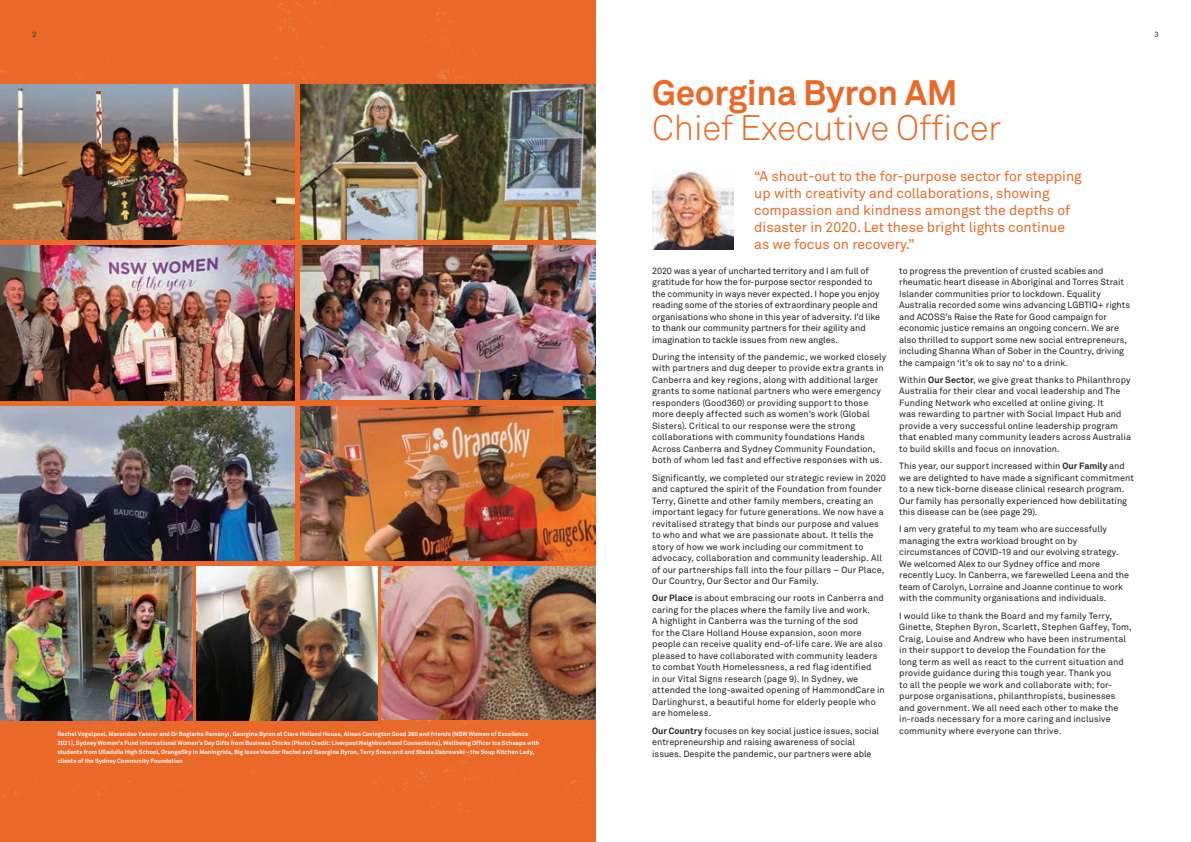
<style>
.page{position:relative;width:1191px;height:842px;background:#fff}
.page>*{position:absolute;margin:0;border:0;box-sizing:border-box;transform-origin:0 0}
.t1{font:300 35px "Akkurat";letter-spacing:-.01em;color:#ea6928}
.t2{font:700 35px "Akkurat";letter-spacing:-.01em;color:#ea6928}
.t3{font:14px/17px "Akkurat";color:#ea6928}
.t4{font:9px/11.5px "Akkurat";letter-spacing:.005em;color:#231f20}
.t5{font:8px "Work Sans";color:#0d4551}
.t6{font:8px "Work Sans";color:#231f20}
.t7{font:700 6px/9px "Akkurat";color:#fff}
.s1{font-weight:700}
</style>
<div class="page">
<div style="left:0;top:0;width:595px;height:842px;background:#ea6928"></div>
<img style="left:652px;top:170px;width:81px;height:79px">
<img style="left:0;top:245px;width:295px;height:155px">
<img style="left:0;top:84px;width:295px;height:155px">
<img style="left:381px;top:566px;width:214px;height:154px">
<img style="left:197px;top:566px;width:181px;height:155px">
<img style="left:0;top:566px;width:193px;height:155px">
<img style="left:300px;top:85px;width:295px;height:154px">
<img style="left:300px;top:245px;width:295px;height:155px">
<img style="left:300px;top:406px;width:295px;height:154px">
<img style="left:0;top:406px;width:295px;height:154px">
<p class="t5" style="left:32px;top:29px;width:6px">2</p>
<p class="t6" style="left:1154px;top:29px;width:6px">3</p>
<p class="t7" style="left:57px;top:729px;width:483px">Rachel Vogelpoel, Marandoo Yanner and Dr Boglarka Reményi, Georgina Byron at Clare Holland House, Alison Covington Good 360 and friends (NSW Women of Excellence 2021), Sydney Women’s Fund International Women’s Day Gifts from Business Chicks (Photo Credit: Liverpool Neighbourhood Connections), Wellbeing Officer Ice Schaaps with students from Ulladulla High School, OrangeSky in Maningrida, Big Issue Vendor Rachel and Georgina Byron, Terry Snow and and Stasia Dabrowski - the Soup Kitchen Lady, clients of the Sydney Community Foundation</p>
<h1 class="t2" style="left:652px;top:70px;width:307px">Georgina Byron AM</h1>
<h1 class="t1" style="left:652px;top:105px;width:351px">Chief Executive Officer</h1>
<h2 class="t3" style="left:754px;top:168px;width:329px">“A shout-out to the for-purpose sector for stepping up with creativity and collaborations, showing compassion and kindness amongst the depths of disaster in 2020. Let these bright lights continue as we focus on recovery.”</h2>
<p class="t4" style="left:652px;top:265px;width:229px">2020 was a year of uncharted territory and I am full of gratitude for how the for-purpose sector responded to the community in ways never expected. I hope you enjoy reading some of the stories of extraordinary people and organisations who shone in this year of adversity. I’d like to thank our community partners for their agility and imagination to tackle issues from new angles.</p>
<p class="t4" style="left:652px;top:351px;width:236px">During the intensity of the pandemic, we worked closely with partners and dug deeper to provide extra grants in Canberra and key regions, along with additional larger grants to some national partners who were emergency responders (Good360) or providing support to those more deeply affected such as women’s work (Global Sisters). Critical to our response were the strong collaborations with community foundations Hands Across Canberra and Sydney Community Foundation, both of whom led fast and effective responses with us.</p>
<p class="t4" style="left:652px;top:471px;width:235px">Significantly, we completed our strategic review in 2020 and captured the spirit of the Foundation from founder Terry, Ginette and other family members, creating an important legacy for future generations. We now have a revitalised strategy that binds our purpose and values to who and what we are passionate about. It tells the story of how we work including our commitment to advocacy, collaboration and community leadership. All of our partnerships fall into the four pillars – Our Place, Our Country, Our Sector and Our Family.</p>
<p class="t4" style="left:652px;top:592px;width:234px"><span class="s1">Our Place</span> is about embracing our roots in Canberra and caring for the places where the family live and work.<br>A highlight in Canberra was the turning of the sod<br>for the Clare Holland House expansion, soon more people can receive quality end-of-life care. We are also pleased to have collaborated with community leaders to combat Youth Homelessness, a red flag identified<br>in our Vital Signs research (page 9). In Sydney, we attended the long-awaited opening of HammondCare in Darlinghurst, a beautiful home for elderly people who are homeless.</p>
<p class="t4" style="left:652px;top:724px;width:228px"><span class="s1">Our Country</span> focuses on key social justice issues, social entrepreneurship and raising awareness of social issues. Despite the pandemic, our partners were able</p>
<p class="t4" style="left:899px;top:265px;width:232px">to progress the prevention of crusted scabies and rheumatic heart disease in Aboriginal and Torres Strait Islander communities prior to lockdown. Equality Australia recorded some wins advancing LGBTIQ+ rights and ACOSS’s Raise the Rate for Good campaign for economic justice remains an ongoing concern. We are also thrilled to support some new social entrepreneurs, including Shanna Whan of Sober in the Country, driving the campaign ‘it’s ok to say no’ to a drink.</p>
<p class="t4" style="left:899px;top:374px;width:233px">Within <span class="s1">Our Sector</span>, we give great thanks to Philanthropy Australia for their clear and vocal leadership and The Funding Network who excelled at online giving. It<br>was rewarding to partner with Social Impact Hub and provide a very successful online leadership program that enabled many community leaders across Australia to build skills and focus on innovation.</p>
<p class="t4" style="left:899px;top:460px;width:236px">This year, our support increased within <span class="s1">Our Family</span> and we are delighted to have made a significant commitment to a new tick-borne disease clinical research program.<br>Our family has personally experienced how debilitating this disease can be (see page 29).</p>
<p class="t4" style="left:899px;top:523px;width:231px">I am very grateful to my team who are successfully managing the extra workload brought on by circumstances of COVID-19 and our evolving strategy.<br>We welcomed Alex to our Sydney office and more recently Lucy. In Canberra, we farewelled Leena and the team of Carolyn, Lorraine and Joanne continue to work with the community organisations and individuals.</p>
<p class="t4" style="left:899px;top:609px;width:234px">I would like to thank the Board and my family Terry, Ginette, Stephen Byron, Scarlett, Stephen Gaffey, Tom, Craig, Louise and Andrew who have been instrumental in their support to develop the Foundation for the<br>long term as well as react to the current situation and provide guidance during this tough year. Thank you<br>to all the people we work and collaborate with; for&shy;purpose organisations, philanthropists, businesses and government. We all need each other to make the in-roads necessary for a more caring and inclusive community where everyone can thrive.</p>
</div>
